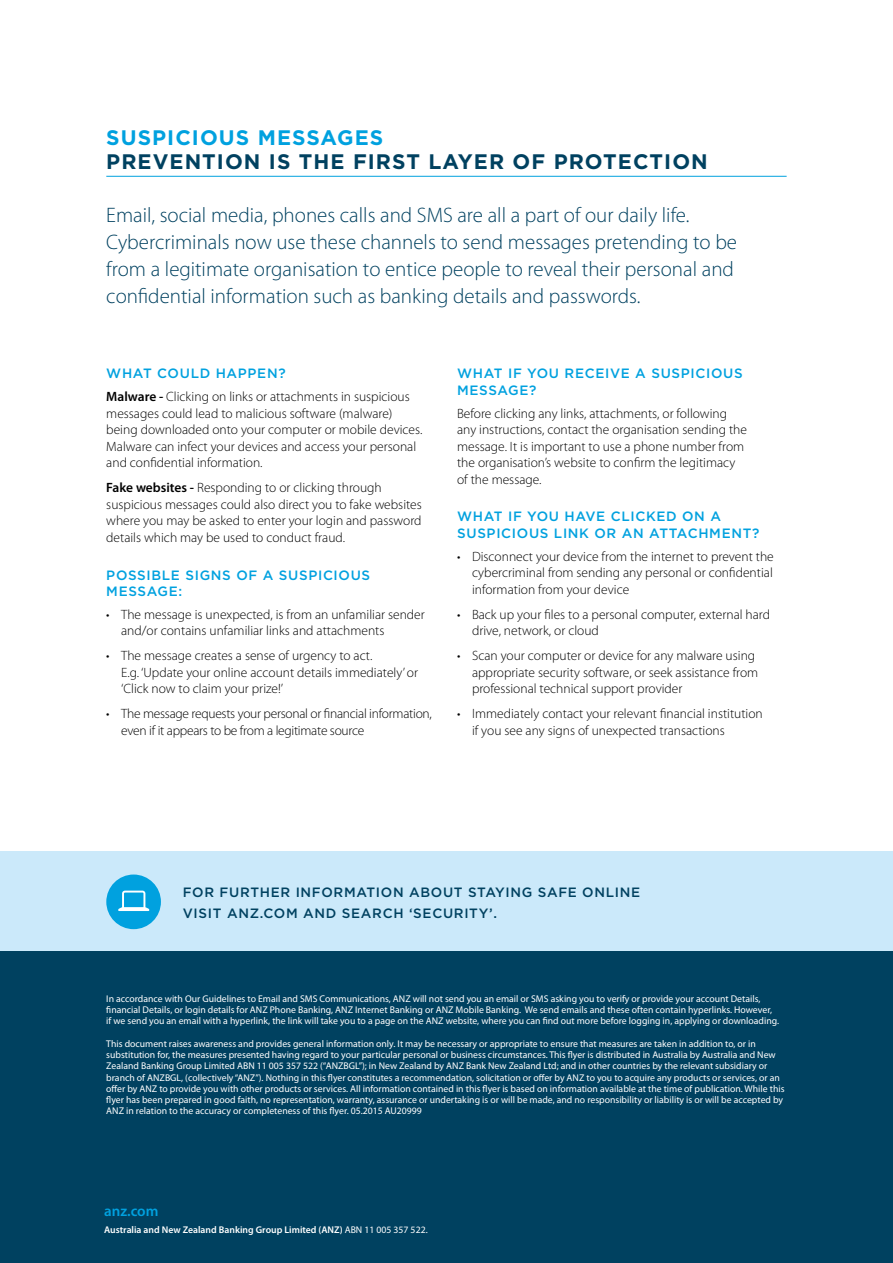
<style>
.page{position:relative;width:893px;height:1263px;background:#fff}
.page>*{position:absolute;margin:0;border:0;box-sizing:border-box;transform-origin:0 0}
.t1{font:300 21px/27px "Myriad Pro";color:#004160}
.t2{font:700 21px "Gotham";letter-spacing:.05em;color:#004160}
.t3{font:700 21px "Gotham";letter-spacing:.05em;color:#00a1df}
.t4{font:600 15px "Myriad Pro";color:#00a1df}
.t5{font:300 13.5px/16.5px "Myriad Pro";color:#000}
.t6{font:500 13.5px/16.5px "Gotham";letter-spacing:.05em;color:#00a1df}
.t7{font:300 13.5px/16.5px "Myriad Pro";letter-spacing:-.02em;color:#000}
.t8{font:500 13.5px/21px "Gotham";letter-spacing:.05em;color:#004160}
.t9{font:9.75px/11.2px "Myriad Pro";color:#fff}
.t10{font:600 9.75px "Myriad Pro";color:#fff}
.s1{font-weight:600}
.s2{font-weight:400}
</style>
<div class="page">
<div style="left:0;top:851px;width:893px;height:138px;background:#cbe9fa"></div>
<div style="left:106px;top:874px;width:55px;height:55px;background:#00a1df;border-radius:50%"></div>
<svg style="left:118px;top:890px;width:31px;height:21px"></svg>
<hr style="left:106px;top:176px;width:681px;height:1px;background:#00a1df">
<div style="left:0;top:951px;width:893px;height:312px;background:#004160"></div>
<h1 class="t3" style="left:106px;top:125px;width:279px">SUSPICIOUS MESSAGES</h1>
<h1 class="t2" style="left:106px;top:149px;width:603px">PREVENTION IS THE FIRST LAYER OF PROTECTION</h1>
<p class="t1" style="left:106px;top:202px;width:632px">Email, social media, phones calls and SMS are all a part of our daily life.<br>Cybercriminals now use these channels to send messages pretending to be from a legitimate organisation to entice people to reveal their personal and confidential information such as banking details and passwords.</p>
<h3 class="t6" style="left:106px;top:365px;width:181px">WHAT COULD HAPPEN?</h3>
<p class="t5" style="left:106px;top:388px;width:318px"><span class="s1">Malware -</span> Clicking on links or attachments in suspicious messages could lead to malicious software (malware) being downloaded onto your computer or mobile devices.<br>Malware can infect your devices and access your personal and confidential information.</p>
<h3 class="t5" style="left:106px;top:479px;width:317px"><span class="s1">Fake websites -</span> Responding to or clicking through suspicious messages could also direct you to fake websites where you may be asked to enter your login and password details which may be used to conduct fraud.</h3>
<h3 class="t6" style="left:106px;top:566px;width:265px">POSSIBLE SIGNS OF A SUSPICIOUS<br>MESSAGE:</h3>
<h3 class="t5" style="left:121px;top:606px;width:305px;text-indent:-15px">• The message is unexpected, is from an unfamiliar sender and/or contains unfamiliar links and attachments</h3>
<h3 class="t5" style="left:121px;top:647px;width:298px;text-indent:-15px">• The message creates a sense of urgency to act.<br>E.g. ‘Update your online account details immediately’ or ‘Click now to claim your prize!’</h3>
<h3 class="t7" style="left:121px;top:705px;width:312px;text-indent:-15px">• The message requests your personal or financial information, even if it appears to be from a legitimate source</h3>
<h3 class="t6" style="left:457px;top:365px;width:287px">WHAT IF YOU RECEIVE A SUSPICIOUS<br>MESSAGE?</h3>
<h3 class="t5" style="left:457px;top:405px;width:291px">Before clicking any links, attachments, or following any instructions, contact the organisation sending the message. It is important to use a phone number from the organisation’s website to confirm the legitimacy of the message.</h3>
<h3 class="t6" style="left:457px;top:508px;width:304px">WHAT IF YOU HAVE CLICKED ON A<br>SUSPICIOUS LINK OR AN ATTACHMENT?</h3>
<h3 class="t5" style="left:472px;top:548px;width:303px;text-align:justify;text-indent:-15px">• Disconnect your device from the internet to prevent the cybercriminal from sending any personal or confidential information from your device</h3>
<h3 class="t5" style="left:472px;top:606px;width:300px;text-indent:-15px">• Back up your files to a personal computer, external hard drive, network, or cloud</h3>
<h3 class="t5" style="left:472px;top:647px;width:288px;text-indent:-15px">• Scan your computer or device for any malware using appropriate security software, or seek assistance from professional technical support provider</h3>
<h3 class="t5" style="left:472px;top:705px;width:292px;text-indent:-15px">• Immediately contact your relevant financial institution if you see any signs of unexpected transactions</h3>
<h3 class="t8" style="left:183px;top:881px;width:459px">FOR FURTHER INFORMATION ABOUT STAYING SAFE ONLINE<br>VISIT ANZ.COM AND SEARCH ‘SECURITY’.</h3>
<p class="t9" style="left:106px;top:993px;width:674px">In accordance with Our Guidelines to Email and SMS Communications, ANZ will not send you an email or SMS asking you to verify or provide your account Details, financial Details, or login details for ANZ Phone Banking, ANZ Internet Banking or ANZ Mobile Banking. We send emails and these often contain hyperlinks. However, if we send you an email with a hyperlink, the link will take you to a page on the ANZ website, where you can find out more before logging in, applying or downloading.</p>
<p class="t9" style="left:106px;top:1038px;width:680px">This document raises awareness and provides general information only. It may be necessary or appropriate to ensure that measures are taken in addition to, or in substitution for, the measures presented having regard to your particular personal or business circumstances. This flyer is distributed in Australia by Australia and New Zealand Banking Group Limited ABN 11 005 357 522 (“ANZBGL”); in New Zealand by ANZ Bank New Zealand Ltd; and in other countries by the relevant subsidiary or branch of ANZBGL, (collectively “ANZ”). Nothing in this flyer constitutes a recommendation, solicitation or offer by ANZ to you to acquire any products or services, or an offer by ANZ to provide you with other products or services. All information contained in this flyer is based on information available at the time of publication. While this flyer has been prepared in good faith, no representation, warranty, assurance or undertaking is or will be made, and no responsibility or liability is or will be accepted by ANZ in relation to the accuracy or completeness of this flyer. 05.2015 AU20999</p>
<h2 class="t4" style="left:104px;top:1201px;width:56px">anz.com</h2>
<p class="t10" style="left:104px;top:1223px;width:325px">Australia and New Zealand Banking Group Limited (ANZ) <span class="s2">ABN 11 005 357 522.</span></p>
</div>
